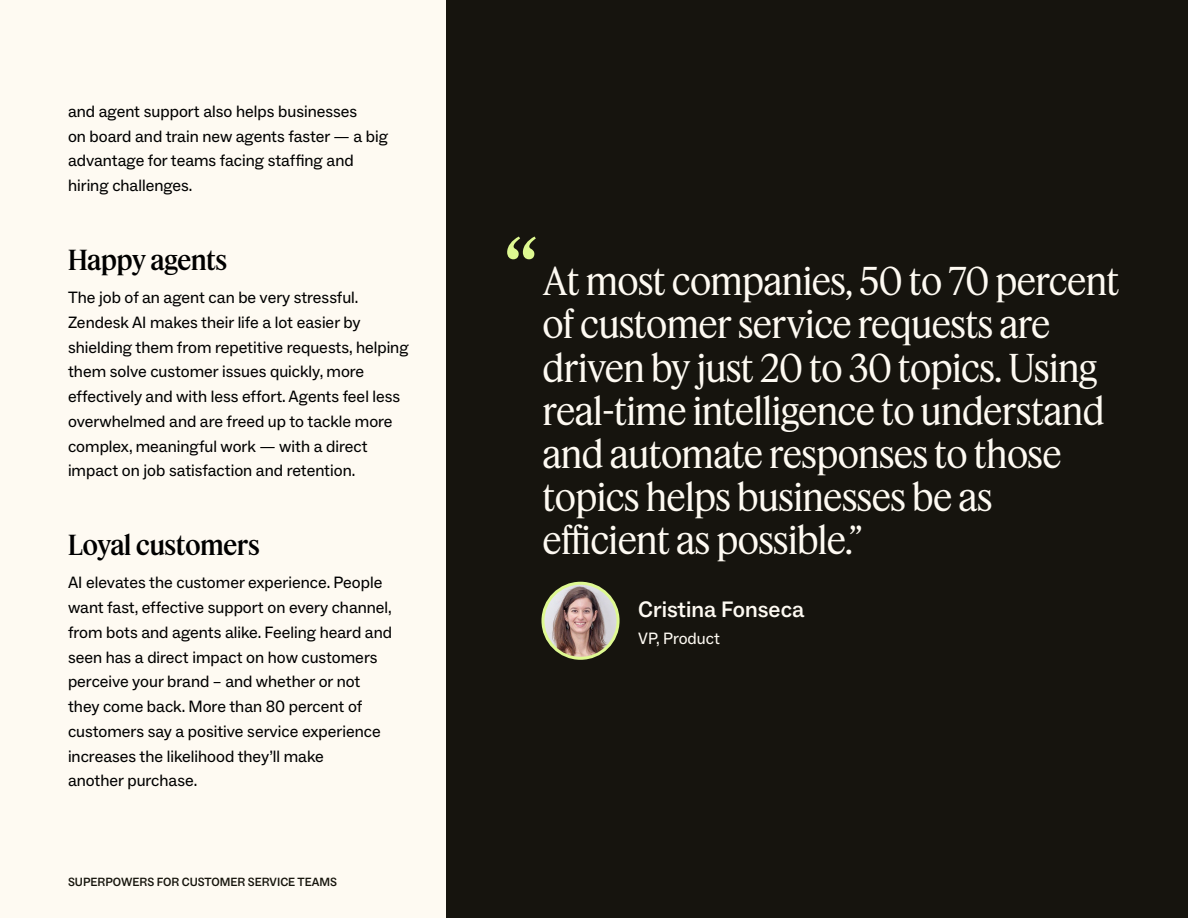
<style>
.page{position:relative;width:1188px;height:918px;background:#fefaf2}
.page>*{position:absolute;margin:0;border:0;box-sizing:border-box;transform-origin:0 0}
.t1{font:97.5px "Feature Deck";color:#def991}
.t2{font:37.5px/43.2px "Feature Deck";color:#fefaf2}
.t3{font:500 27px "Feature Deck";color:#000}
.t4{font:500 22.5px "Zendesk Social";color:#fefaf2}
.t5{font:16.5px/24.8px "Zendesk Social";color:#000}
.t6{font:16.5px "Zendesk Social";color:#fefaf2}
.t7{font:500 12px "Zendesk Social";color:#16140c}
</style>
<div class="page">
<div style="left:446px;top:0;width:742px;height:918px;background:#16140e"></div>
<img style="left:543px;top:583px;width:75px;height:75px;border-radius:38px">
<div style="left:541px;top:582px;width:79px;height:78px;border:3px solid #def991;border-radius:50%"></div>
<p class="t5" style="left:68px;top:99px;width:322px">and agent support also helps businesses<br>on board and train new agents faster — a big advantage for teams facing staffing and hiring challenges.</p>
<h3 class="t3" style="left:68px;top:240px;width:161px">Happy agents</h3>
<p class="t5" style="left:68px;top:285px;width:342px">The job of an agent can be very stressful.<br>Zendesk AI makes their life a lot easier by shielding them from repetitive requests, helping them solve customer issues quickly, more effectively and with less effort. Agents feel less overwhelmed and are freed up to tackle more complex, meaningful work — with a direct impact on job satisfaction and retention.</p>
<h3 class="t3" style="left:68px;top:525px;width:193px">Loyal customers</h3>
<p class="t5" style="left:68px;top:571px;width:326px">AI elevates the customer experience. People want fast, effective support on every channel, from bots and agents alike. Feeling heard and seen has a direct impact on how customers perceive your brand – and whether or not they come back. More than 80 percent of customers say a positive service experience increases the likelihood they’ll make<br>another purchase.</p>
<p class="t7" style="left:68px;top:875px;width:271px">SUPERPOWERS FOR CUSTOMER SERVICE TEAMS</p>
<h1 class="t1" style="left:504px;top:205px;width:36px">“</h1>
<h2 class="t2" style="left:543px;top:258px;width:578px">At most companies, 50 to 70 percent of customer service requests are driven by just 20 to 30 topics. Using real-time intelligence to understand and automate responses to those topics helps businesses be as efficient as possible.”</h2>
<h3 class="t4" style="left:638px;top:595px;width:168px">Cristina Fonseca</h3>
<p class="t6" style="left:638px;top:628px;width:83px">VP, Product</p>
</div>
